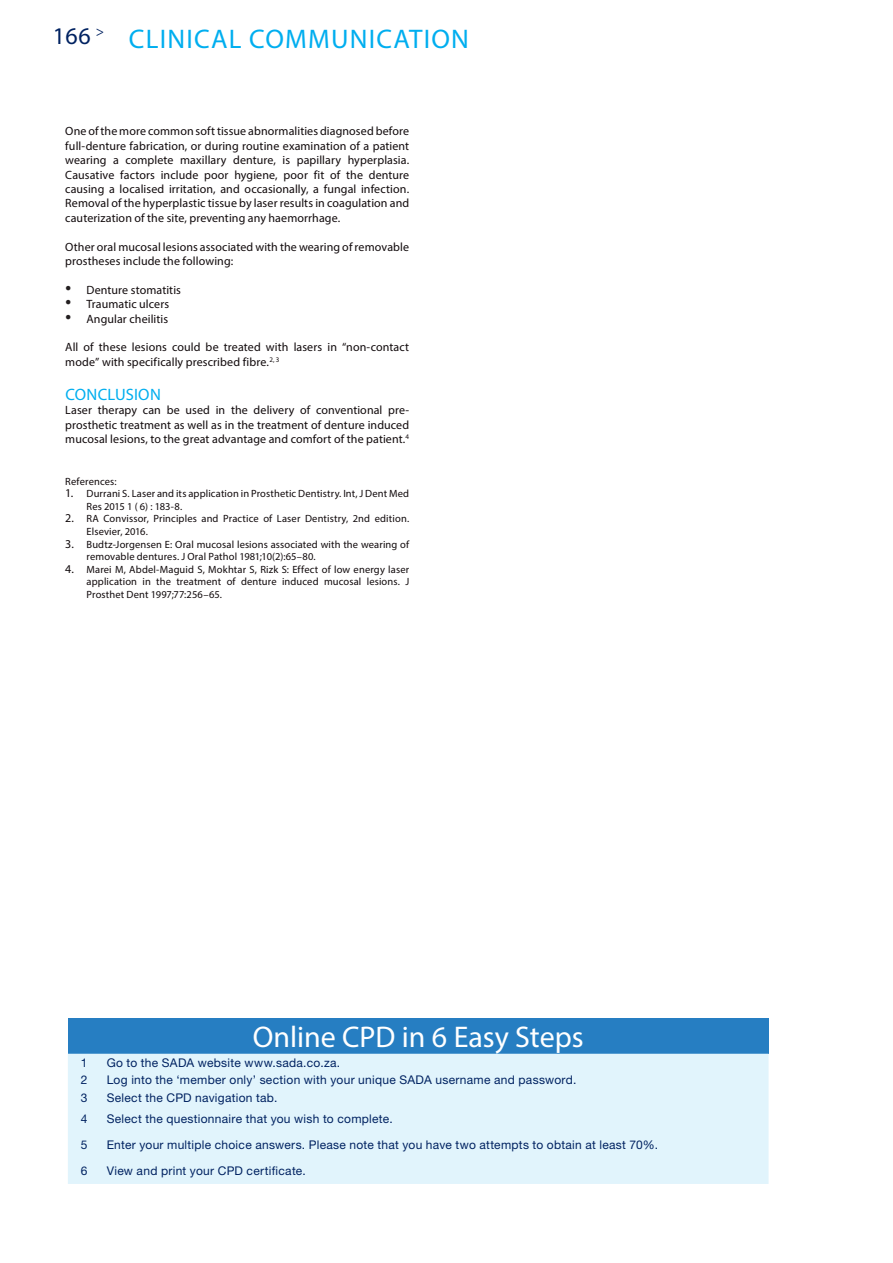
<style>
.page{position:relative;width:893px;height:1263px;background:#fff}
.page>*{position:absolute;margin:0;border:0;box-sizing:border-box;transform-origin:0 0}
.t1{font:30px "Myriad Pro";color:#fff}
.t2{font:27px "Myriad Pro";letter-spacing:.045em;color:#00aeef}
.t3{font:24px "Myriad Pro";color:#002261}
.t4{font:16.5px "Myriad Pro";letter-spacing:.005em;color:#00aeef}
.t5{font:12px/14.4px "Myriad Pro";letter-spacing:.01em;color:#110a0c;text-align:justify}
.t6{font:12px "Helvetica Neue LT Std";letter-spacing:.02em;color:#002261}
.t7{font:10.5px/12.6px "Myriad Pro";letter-spacing:.01em;color:#110a0c}
.s1{font-family:"Times New Roman";font-size:18px;color:#231f20}
.s2{font-size:12px}
</style>
<div class="page">
<div style="left:68px;top:1018px;width:701px;height:36px;background:#267ec2"></div>
<div style="left:68px;top:1054px;width:701px;height:130px;background:#e1f4fc"></div>
<p class="t3" style="left:53px;top:21px;width:53px">166 <sup>&gt;</sup></p>
<p class="t2" style="left:129px;top:22px;width:342px">CLINICAL COMMUNICATION</p>
<p class="t5" style="left:65px;top:124px;width:345px">One of the more common soft tissue abnormalities diagnosed before full-denture fabrication, or during routine examination of a patient wearing a complete maxillary denture, is papillary hyperplasia.<br>Causative factors include poor hygiene, poor fit of the denture causing a localised irritation, and occasionally, a fungal infection.<br>Removal of the hyperplastic tissue by laser results in coagulation and cauterization of the site, preventing any haemorrhage.</p>
<p class="t5" style="left:65px;top:239px;width:345px">Other oral mucosal lesions associated with the wearing of removable prostheses include the following:</p>
<p class="t5" style="left:65px;top:282px;width:117px"><span class="s1">•</span> Denture stomatitis</p>
<p class="t5" style="left:65px;top:297px;width:105px"><span class="s1">•</span> Traumatic ulcers</p>
<p class="t5" style="left:65px;top:311px;width:104px"><span class="s1">•</span> Angular cheilitis</p>
<p class="t5" style="left:65px;top:340px;width:345px">All of these lesions could be treated with lasers in “non-contact mode” with specifically prescribed fibre.<sup>2,</sup> <sup>3</sup></p>
<p class="t4" style="left:65px;top:384px;width:97px">CONCLUSION</p>
<p class="t5" style="left:65px;top:403px;width:345px">Laser therapy can be used in the delivery of conventional pre&shy;prosthetic treatment as well as in the treatment of denture induced mucosal lesions, to the great advantage and comfort of the patient.<sup>4</sup></p>
<p class="t7" style="left:65px;top:475px;width:53px">References:</p>
<p class="t7" style="left:87px;top:487px;width:324px;text-indent:-21px"><span class="s2">1.</span> Durrani S. Laser and its application in Prosthetic Dentistry. Int, J Dent Med<br>Res 2015 1 ( 6) : 183-8.</p>
<p class="t7" style="left:87px;top:512px;width:324px;text-indent:-21px"><span class="s2">2.</span> RA Convissor, Principles and Practice of Laser Dentistry, 2nd edition.<br>Elsevier, 2016.</p>
<p class="t7" style="left:87px;top:538px;width:324px;text-indent:-21px"><span class="s2">3.</span> Budtz-Jorgensen E: Oral mucosal lesions associated with the wearing of removable dentures. J Oral Pathol 1981;10(2):65–80.</p>
<p class="t7" style="left:87px;top:563px;width:324px;text-align:justify;text-indent:-21px"><span class="s2">4.</span> Marei M, Abdel-Maguid S, Mokhtar S, Rizk S: Effect of low energy laser application in the treatment of denture induced mucosal lesions. J Prosthet Dent 1997;77:256–65.</p>
<h1 class="t1" style="left:253px;top:1019px;width:332px">Online CPD in 6 Easy Steps</h1>
<p class="t6" style="left:81px;top:1055px;width:8px">1</p>
<p class="t6" style="left:107px;top:1055px;width:235px">Go to the SADA website www.sada.co.za.</p>
<p class="t6" style="left:81px;top:1073px;width:8px">2</p>
<p class="t6" style="left:107px;top:1073px;width:471px">Log into the ‘member only’ section with your unique SADA username and password.</p>
<p class="t6" style="left:81px;top:1091px;width:8px">3</p>
<p class="t6" style="left:107px;top:1091px;width:172px">Select the CPD navigation tab.</p>
<p class="t6" style="left:81px;top:1112px;width:8px">4</p>
<p class="t6" style="left:107px;top:1112px;width:287px">Select the questionnaire that you wish to complete.</p>
<p class="t6" style="left:81px;top:1137px;width:8px">5</p>
<p class="t6" style="left:107px;top:1137px;width:553px">Enter your multiple choice answers. Please note that you have two attempts to obtain at least 70%.</p>
<p class="t6" style="left:81px;top:1164px;width:8px">6</p>
<p class="t6" style="left:107px;top:1164px;width:201px">View and print your CPD certificate.</p>
</div>
